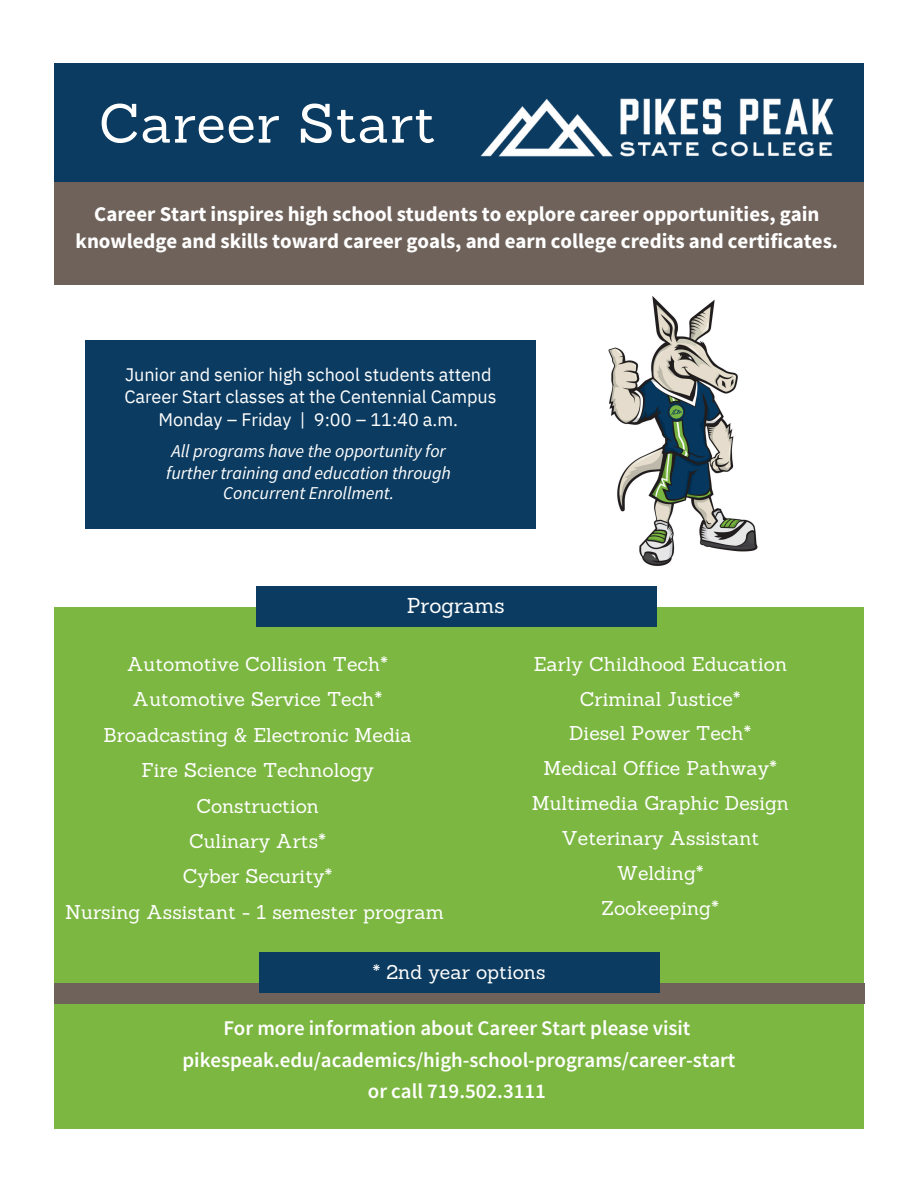
<style>
.page{position:relative;width:918px;height:1188px;background:#fff}
.page>*{position:absolute;margin:0;border:0;box-sizing:border-box;transform-origin:0 0}
.t1{font:54px "Sanchez";letter-spacing:.02em;color:#fff}
.t2{font:700 21px/27px "Source Sans Pro";color:#fff;text-align:center}
.t3{font:600 21px/31.5px "Source Sans Pro";color:#fff;text-align:center}
.t4{font:21px "Sanchez";letter-spacing:-.005em;color:#fff}
.t5{font:19.5px "Sanchez";color:#fff}
.t6{font:18px/23.7px "IBM Plex Sans";letter-spacing:-.005em;color:#fff;text-align:center}
.t7{font:italic 18px "Source Sans Pro";letter-spacing:-.005em;color:#fff}
</style>
<div class="page">
<div style="left:54px;top:607px;width:809px;height:522px;background:#7cb742"></div>
<div style="left:54px;top:983px;width:810px;height:20px;background:#6f625a"></div>
<div style="left:259px;top:952px;width:400px;height:41px;background:#0b3b60"></div>
<div style="left:54px;top:63px;width:810px;height:127px;background:#0b3b60"></div>
<div style="left:54px;top:182px;width:810px;height:102px;background:#6f625a"></div>
<img style="left:608px;top:296px;width:150px;height:270px">
<div style="left:85px;top:457px;width:451px;height:71px;background:#0b3b60"></div>
<div style="left:85px;top:398px;width:451px;height:71px;background:#0b3b60"></div>
<div style="left:85px;top:340px;width:451px;height:71px;background:#0b3b60"></div>
<img style="left:480px;top:98px;width:354px;height:59px">
<div style="left:256px;top:587px;width:401px;height:40px;background:#0b3b60"></div>
<p class="t1" style="left:99px;top:88px;width:338px">Career Start</p>
<h2 class="t2" style="left:76px;top:200px;width:764px">Career Start inspires high school students to explore career opportunities, gain knowledge and skills toward career goals, and earn college credits and certificates.</h2>
<p class="t6" style="left:125px;top:363px;width:368px">Junior and senior high school students attend</p>
<p class="t6" style="left:124px;top:384px;width:374px">Career Start classes at the Centennial Campus<br>Monday – Friday | 9:00 – 11:40 a.m.</p>
<p class="t7" style="left:172px;top:439px;width:276px">All programs have the opportunity for</p>
<p class="t7" style="left:166px;top:461px;width:286px">further training and education through</p>
<p class="t7" style="left:223px;top:482px;width:172px">Concurrent Enrollment.</p>
<p class="t5" style="left:127px;top:651px;width:263px">Automotive Collision Tech*</p>
<p class="t5" style="left:133px;top:687px;width:251px">Automotive Service Tech*</p>
<h3 class="t4" style="left:407px;top:592px;width:99px">Programs</h3>
<h3 class="t5" style="left:534px;top:651px;width:255px">Early Childhood Education</h3>
<h3 class="t5" style="left:580px;top:686px;width:163px">Criminal Justice*</h3>
<h3 class="t5" style="left:103px;top:722px;width:310px">Broadcasting &amp; Electronic Media</h3>
<h3 class="t5" style="left:569px;top:721px;width:184px">Diesel Power Tech*</h3>
<p class="t5" style="left:141px;top:757px;width:234px">Fire Science Technology</p>
<h3 class="t5" style="left:196px;top:793px;width:124px">Construction</h3>
<h3 class="t5" style="left:544px;top:756px;width:235px">Medical Office Pathway*</h3>
<h3 class="t5" style="left:532px;top:791px;width:259px">Multimedia Graphic Design</h3>
<h3 class="t5" style="left:189px;top:828px;width:139px">Culinary Arts*</h3>
<h3 class="t5" style="left:561px;top:826px;width:200px">Veterinary Assistant</h3>
<h3 class="t5" style="left:183px;top:864px;width:152px">Cyber Security*</h3>
<h3 class="t5" style="left:617px;top:860px;width:89px">Welding*</h3>
<h3 class="t5" style="left:65px;top:899px;width:380px">Nursing Assistant - 1 semester program</h3>
<h3 class="t5" style="left:602px;top:895px;width:119px">Zookeeping*</h3>
<p class="t5" style="left:372px;top:960px;width:175px">* 2nd year options</p>
<p class="t3" style="left:183px;top:1012px;width:554px">For more information about Career Start please visit pikespeak.edu/academics/high-school-programs/career-start or call 719.502.3111</p>
</div>
